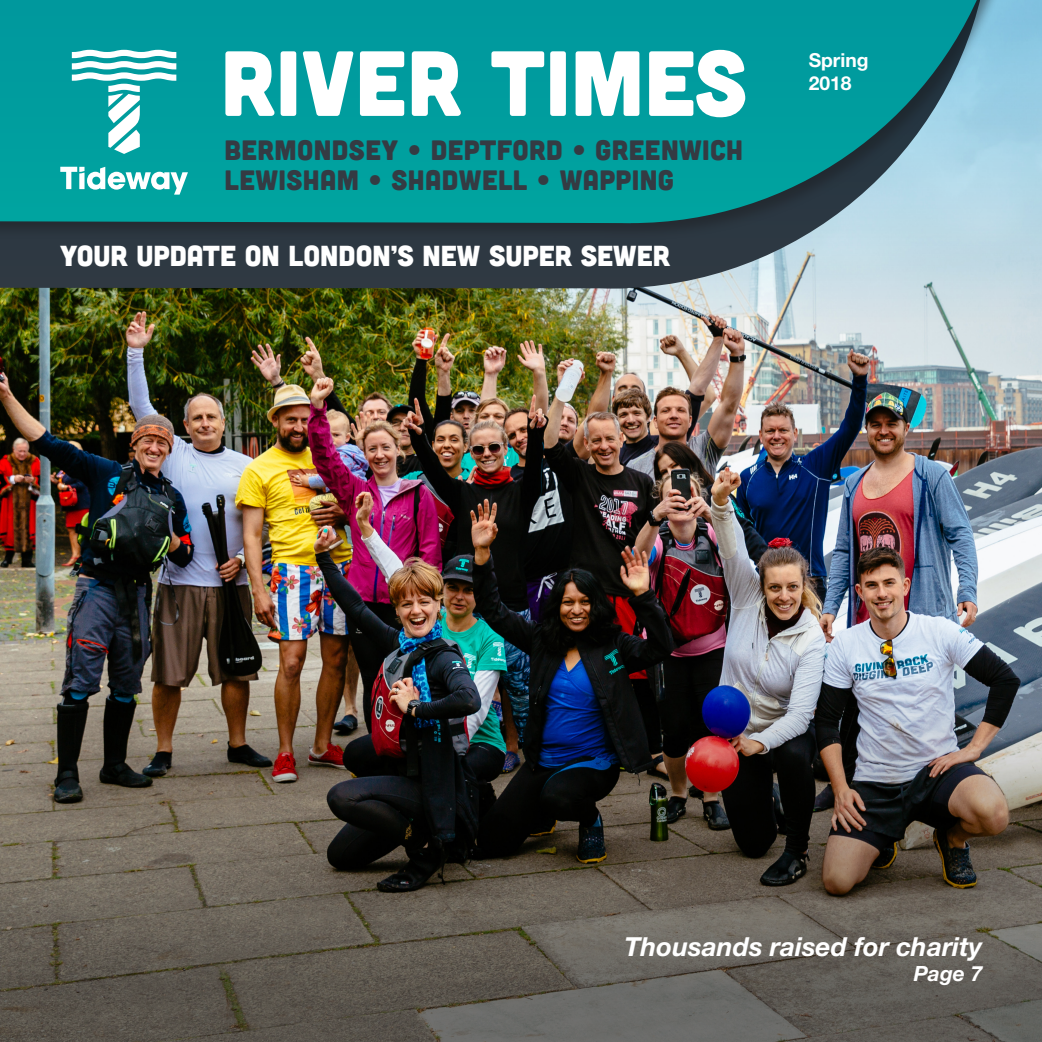
<style>
.page{position:relative;width:1042px;height:1042px;background:#fff}
.page>*{position:absolute;margin:0;border:0;box-sizing:border-box;transform-origin:0 0}
.Cover_Header{font:92.23px "Cubano";letter-spacing:.005em;color:#fff}
.Cover_Subheader{font:28.88px "Cubano Sharp";color:#fff}
.Boroughs{font:28px "Cubano";letter-spacing:.015em;color:#343b43}
.Cover_main_story{font:italic 700 26.25px "Helvetica Neue LT Std";color:#fff}
.Main_story_page_link{font:italic 700 21px "Helvetica Neue LT Std";color:#fff}
.Cover_date{font:700 19.25px/23.1px "Helvetica Neue LT Std";color:#fff}
.s1{font-family:"Helvetica Neue LT Std";font-weight:800}
</style>
<div class="page">
<img style="left:0;top:460px;width:1042px;height:129px">
<img style="left:0;top:0;width:1042px;height:460px">
<svg style="left:60px;top:167px;width:128px;height:28px"></svg>
<svg style="left:72px;top:50px;width:104px;height:104px"></svg>
<img style="left:0;top:589px;width:1042px;height:453px">
<p class="Cover_Header" style="left:221px;top:24px;width:528px">RIVER TIMES</p>
<p class="Boroughs" style="left:224px;top:132px;width:520px">BERMONDSEY <span class="s1">•</span> DEPTFORD <span class="s1">•</span> GREENWICH</p>
<p class="Boroughs" style="left:224px;top:162px;width:451px">LEWISHAM <span class="s1">•</span> SHADWELL <span class="s1">•</span> WAPPING</p>
<p class="Cover_Subheader" style="left:60px;top:237px;width:611px">YOUR UPDATE ON LONDON’S NEW SUPER SEWER</p>
<p class="Cover_date" style="left:809px;top:48px;width:61px">Spring<br>2018</p>
<p class="Cover_main_story" style="left:624px;top:930px;width:359px">Thousands raised for charity</p>
<p class="Main_story_page_link" style="left:914px;top:960px;width:70px">Page 7</p>
</div>
